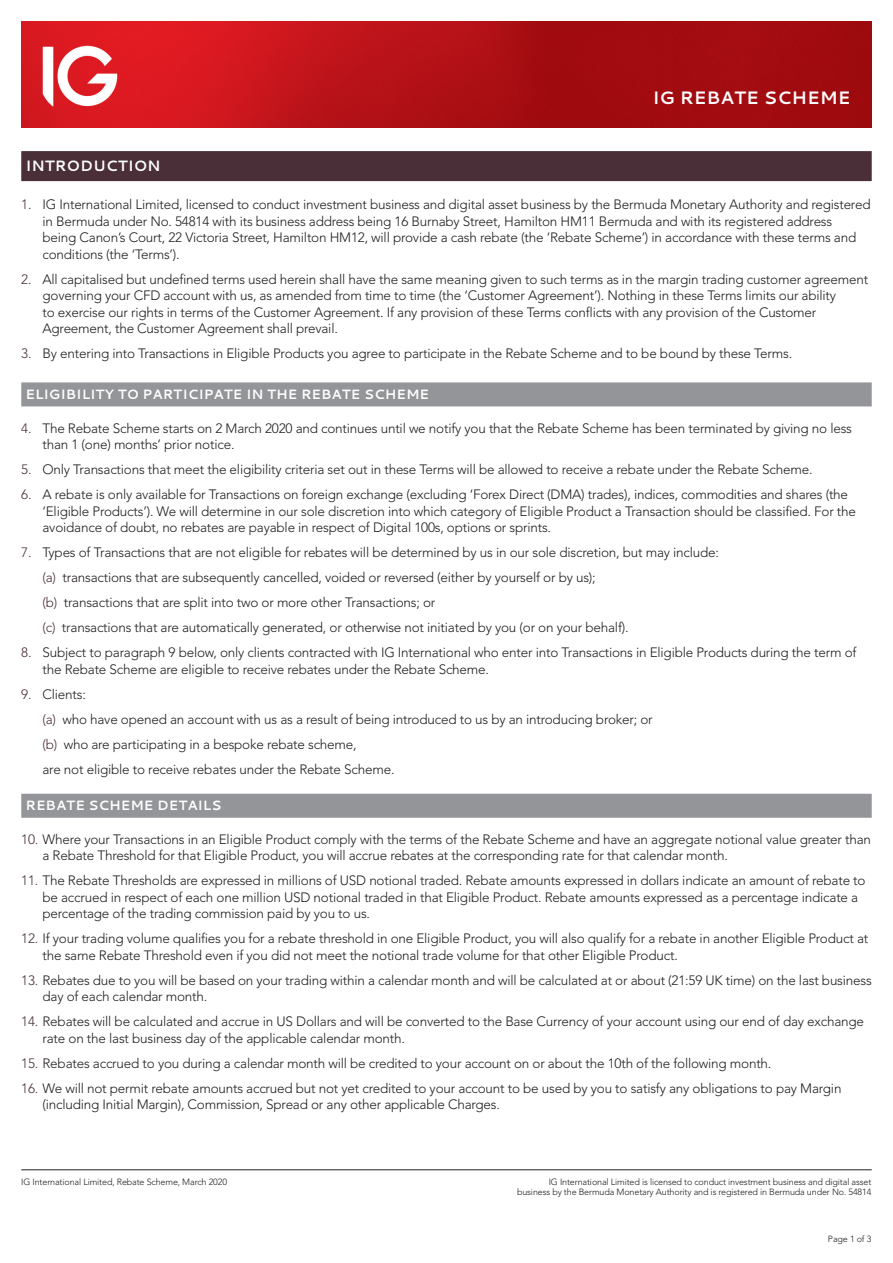
<style>
.page{position:relative;width:893px;height:1263px;background:#fff}
.page>*{position:absolute;margin:0;border:0;box-sizing:border-box;transform-origin:0 0}
.t1{font:700 18px "Cantarell";color:#fff}
.section_title__1_lin{font:700 15px "Cantarell";color:#fff}
.body_text_9_11_Numbe{font:300 13.5px/16.5px "Avenir LT Std";letter-spacing:-.015em;color:#231f20}
.sub_title__level_1{font:700 13.5px "Cantarell";color:#fff}
.t2{font:300 9px/10.5px "Avenir LT Std";letter-spacing:-.015em;color:#231f20;text-align:right}
.s1{color:#4a2f38}
</style>
<div class="page">
<img style="left:21px;top:21px;width:851px;height:107px">
<hr style="left:21px;top:1169px;width:851px;height:1px;background:#231f20">
<div style="left:21px;top:151px;width:851px;height:30px;background:#4a2f38"></div>
<div style="left:21px;top:382px;width:851px;height:24px;background:#939598"></div>
<div style="left:21px;top:794px;width:851px;height:24px;background:#939598"></div>
<h1 class="t1" style="left:652px;top:85px;width:200px">IG REBATE SCHEME</h1>
<p class="section_title__1_lin" style="left:26px;top:155px;width:137px">INTRODUCTION</p>
<p class="body_text_9_11_Numbe" style="left:43px;top:196px;width:829px;text-indent:-21px"><span class="s1">1.</span> IG International Limited, licensed to conduct investment business and digital asset business by the Bermuda Monetary Authority and registered in Bermuda under No. 54814 with its business address being 16 Burnaby Street, Hamilton HM11 Bermuda and with its registered address<br>being Canon’s Court, 22 Victoria Street, Hamilton HM12, will provide a cash rebate (the ‘Rebate Scheme’) in accordance with these terms and conditions (the ‘Terms’).</p>
<p class="body_text_9_11_Numbe" style="left:43px;top:271px;width:827px;text-indent:-21px"><span class="s1">2.</span> All capitalised but undefined terms used herein shall have the same meaning given to such terms as in the margin trading customer agreement governing your CFD account with us, as amended from time to time (the ‘Customer Agreement’). Nothing in these Terms limits our ability<br>to exercise our rights in terms of the Customer Agreement. If any provision of these Terms conflicts with any provision of the Customer Agreement, the Customer Agreement shall prevail.</p>
<p class="body_text_9_11_Numbe" style="left:21px;top:345px;width:772px"><span class="s1">3.</span> By entering into Transactions in Eligible Products you agree to participate in the Rebate Scheme and to be bound by these Terms.</p>
<p class="sub_title__level_1" style="left:26px;top:385px;width:405px">ELIGIBILITY TO PARTICIPATE IN THE REBATE SCHEME</p>
<p class="body_text_9_11_Numbe" style="left:43px;top:420px;width:811px;text-indent:-21px"><span class="s1">4.</span> The Rebate Scheme starts on 2 March 2020 and continues until we notify you that the Rebate Scheme has been terminated by giving no less than 1 (one) months’ prior notice.</p>
<p class="body_text_9_11_Numbe" style="left:21px;top:461px;width:793px"><span class="s1">5.</span> Only Transactions that meet the eligibility criteria set out in these Terms will be allowed to receive a rebate under the Rebate Scheme.</p>
<p class="body_text_9_11_Numbe" style="left:43px;top:486px;width:815px;text-indent:-21px"><span class="s1">6.</span> A rebate is only available for Transactions on foreign exchange (excluding ‘Forex Direct (DMA) trades), indices, commodities and shares (the ‘Eligible Products’). We will determine in our sole discretion into which category of Eligible Product a Transaction should be classified. For the avoidance of doubt, no rebates are payable in respect of Digital 100s, options or sprints.</p>
<p class="body_text_9_11_Numbe" style="left:21px;top:544px;width:699px"><span class="s1">7.</span> Types of Transactions that are not eligible for rebates will be determined by us in our sole discretion, but may include:</p>
<p class="body_text_9_11_Numbe" style="left:43px;top:569px;width:555px"><span class="s1">(a)</span> transactions that are subsequently cancelled, voided or reversed (either by yourself or by us);</p>
<p class="body_text_9_11_Numbe" style="left:43px;top:594px;width:394px"><span class="s1">(b)</span> transactions that are split into two or more other Transactions; or</p>
<p class="body_text_9_11_Numbe" style="left:43px;top:619px;width:588px"><span class="s1">(c)</span> transactions that are automatically generated, or otherwise not initiated by you (or on your behalf).</p>
<p class="body_text_9_11_Numbe" style="left:43px;top:644px;width:815px;text-indent:-21px"><span class="s1">8.</span> Subject to paragraph 9 below, only clients contracted with IG International who enter into Transactions in Eligible Products during the term of the Rebate Scheme are eligible to receive rebates under the Rebate Scheme.</p>
<p class="body_text_9_11_Numbe" style="left:21px;top:686px;width:66px"><span class="s1">9.</span> Clients:</p>
<p class="body_text_9_11_Numbe" style="left:43px;top:711px;width:612px"><span class="s1">(a)</span> who have opened an account with us as a result of being introduced to us by an introducing broker; or</p>
<p class="body_text_9_11_Numbe" style="left:43px;top:736px;width:316px"><span class="s1">(b)</span> who are participating in a bespoke rebate scheme,</p>
<p class="body_text_9_11_Numbe" style="left:43px;top:761px;width:353px">are not eligible to receive rebates under the Rebate Scheme.</p>
<p class="sub_title__level_1" style="left:26px;top:796px;width:198px">REBATE SCHEME DETAILS</p>
<p class="body_text_9_11_Numbe" style="left:43px;top:831px;width:830px;text-indent:-21px"><span class="s1">10.</span> Where your Transactions in an Eligible Product comply with the terms of the Rebate Scheme and have an aggregate notional value greater than a Rebate Threshold for that Eligible Product, you will accrue rebates at the corresponding rate for that calendar month.</p>
<p class="body_text_9_11_Numbe" style="left:43px;top:872px;width:825px;text-indent:-21px"><span class="s1">11.</span> The Rebate Thresholds are expressed in millions of USD notional traded. Rebate amounts expressed in dollars indicate an amount of rebate to be accrued in respect of each one million USD notional traded in that Eligible Product. Rebate amounts expressed as a percentage indicate a percentage of the trading commission paid by you to us.</p>
<p class="body_text_9_11_Numbe" style="left:43px;top:930px;width:827px;text-indent:-21px"><span class="s1">12.</span> If your trading volume qualifies you for a rebate threshold in one Eligible Product, you will also qualify for a rebate in another Eligible Product at the same Rebate Threshold even if you did not meet the notional trade volume for that other Eligible Product.</p>
<p class="body_text_9_11_Numbe" style="left:43px;top:972px;width:831px;text-indent:-21px"><span class="s1">13.</span> Rebates due to you will be based on your trading within a calendar month and will be calculated at or about (21:59 UK time) on the last business day of each calendar month.</p>
<p class="body_text_9_11_Numbe" style="left:43px;top:1013px;width:823px;text-indent:-21px"><span class="s1">14.</span> Rebates will be calculated and accrue in US Dollars and will be converted to the Base Currency of your account using our end of day exchange rate on the last business day of the applicable calendar month.</p>
<p class="body_text_9_11_Numbe" style="left:21px;top:1055px;width:752px"><span class="s1">15.</span> Rebates accrued to you during a calendar month will be credited to your account on or about the 10th of the following month.</p>
<p class="body_text_9_11_Numbe" style="left:43px;top:1080px;width:800px;text-indent:-21px"><span class="s1">16.</span> We will not permit rebate amounts accrued but not yet credited to your account to be used by you to satisfy any obligations to pay Margin (including Initial Margin), Commission, Spread or any other applicable Charges.</p>
<p class="t2" style="left:21px;top:1176px;width:207px">IG International Limited, Rebate Scheme, March 2020</p>
<p class="t2" style="left:517px;top:1176px;width:356px">IG International Limited is licensed to conduct investment business and digital asset business by the Bermuda Monetary Authority and is registered in Bermuda under No. 54814</p>
<p class="t2" style="left:828px;top:1233px;width:45px">Page 1 of 3</p>
</div>
